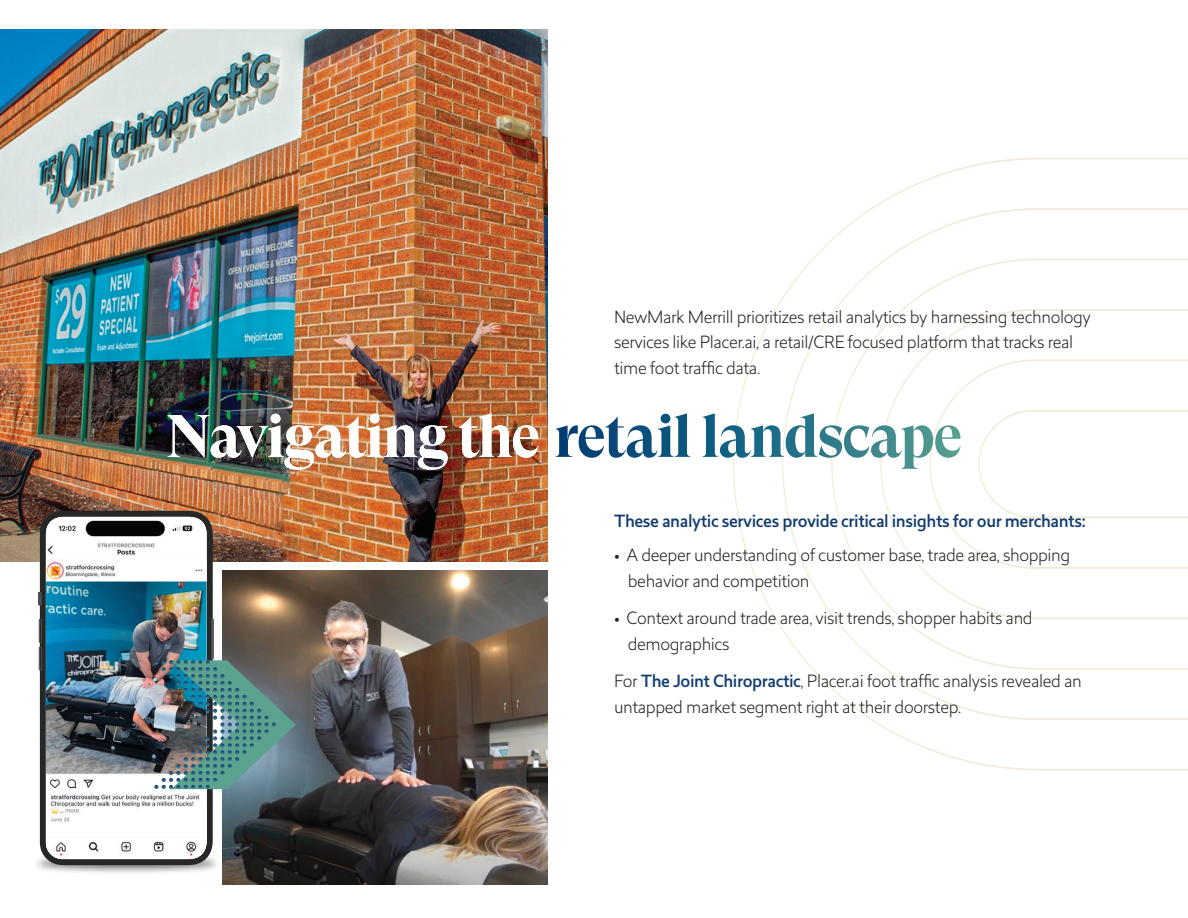
<style>
.page{position:relative;width:1188px;height:918px;background:#fff}
.page>*{position:absolute;margin:0;border:0;box-sizing:border-box;transform-origin:0 0}
.t1{font:700 59.7px "GT Super Display";letter-spacing:-.025em;color:#fff}
.t2{font:300 16.5px/25.5px "Revisal";letter-spacing:-.025em;color:#231f20}
.t3{font:500 16.5px "Revisal";letter-spacing:-.025em;color:#143e70}
.s1{font-weight:500;color:#143e70}
</style>
<div class="page">
<img style="left:37px;top:850px;width:186px;height:28px">
<img style="left:0;top:29px;width:548px;height:533px">
<svg style="left:733px;top:158px;width:455px;height:613px"></svg>
<svg style="left:978px;top:409px;width:210px;height:110px"></svg>
<svg style="left:556px;top:413px;width:135px;height:45px"></svg>
<svg style="left:702px;top:413px;width:259px;height:56px"></svg>
<img style="left:223px;top:571px;width:325px;height:313px">
<svg style="left:40px;top:511px;width:173px;height:354px;background:#383735"></svg>
<svg style="left:38px;top:592px;width:4px;height:13px"></svg>
<svg style="left:39px;top:619px;width:3px;height:51px"></svg>
<img style="left:46px;top:517px;width:161px;height:342px">
<img style="left:154px;top:619px;width:142px;height:170px">
<h1 class="t1" style="left:166px;top:405px;width:376px">Navigating the</h1>
<p class="t2" style="left:614px;top:303px;width:478px">NewMark Merrill prioritizes retail analytics by harnessing technology services like Placer.ai, a retail/CRE focused platform that tracks real time foot traffic data.</p>
<p class="t3" style="left:614px;top:509px;width:473px">These analytic services provide critical insights for our merchants:</p>
<p class="t2" style="left:628px;top:542px;width:444px;text-indent:-14px">• A deeper understanding of customer base, trade area, shopping behavior and competition</p>
<p class="t2" style="left:628px;top:605px;width:406px;text-indent:-14px">• Context around trade area, visit trends, shopper habits and demographics</p>
<p class="t2" style="left:614px;top:668px;width:469px">For <span class="s1">The Joint Chiropractic</span>, Placer.ai foot traffic analysis revealed an untapped market segment right at their doorstep.</p>
</div>
